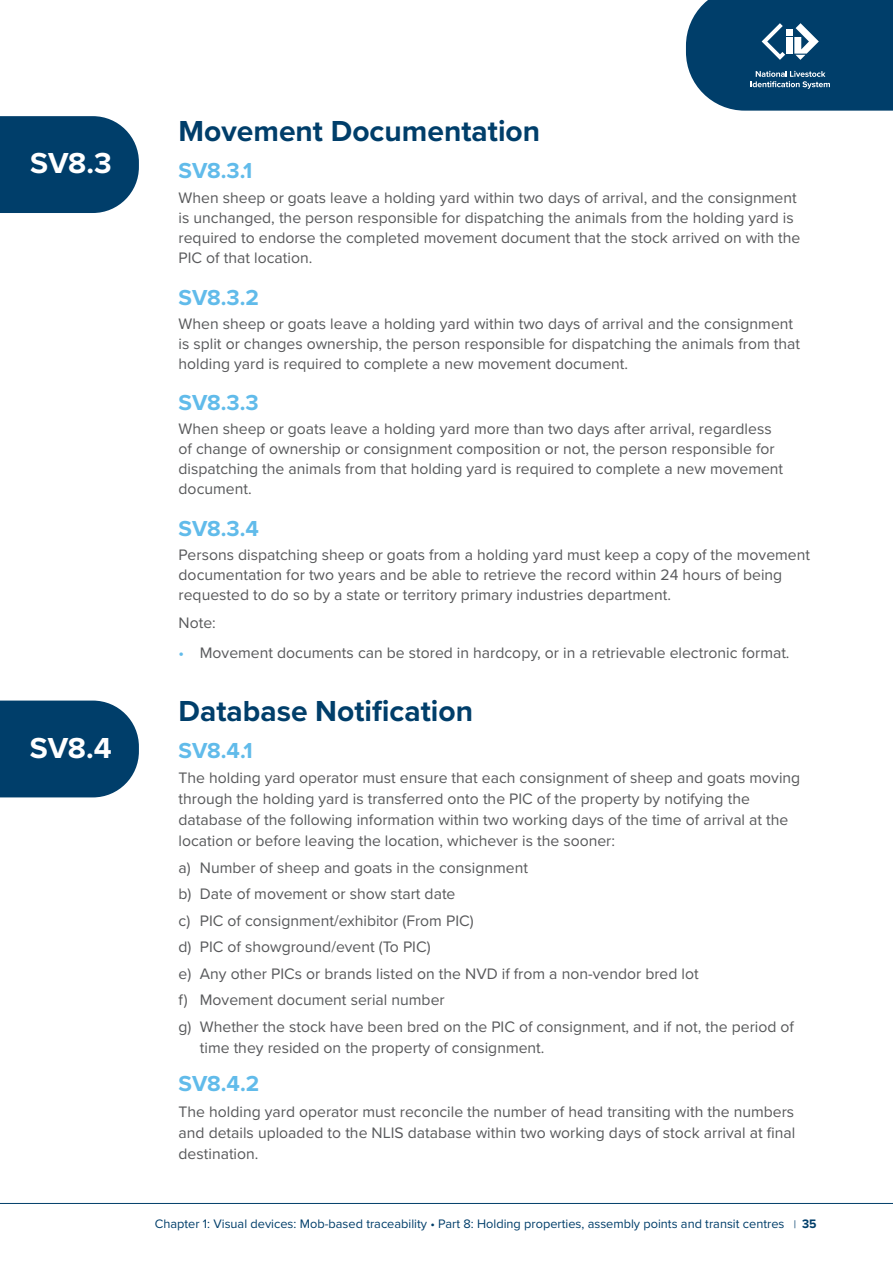
<style>
.page{position:relative;width:893px;height:1263px;background:#fff}
.page>*{position:absolute;margin:0;border:0;box-sizing:border-box;transform-origin:0 0}
.t1{font:700 30px "Proxima Nova";color:#003e6a}
.t2{font:700 30px "Proxima Nova";letter-spacing:-.005em;color:#fff}
.t3{font:700 22.5px "Proxima Nova";letter-spacing:-.005em;color:#61bbea}
.t4{font:15.75px/20px "Proxima Nova";color:#58595b}
.t5{font:12.75px "Proxima Nova";color:#003e6a}
.s1{font-weight:500;color:#61bbea}
.s2{font-size:11.25px}
.s3{font-weight:700}
</style>
<div class="page">
<svg style="left:0;top:116px;width:139px;height:97px;background:#114b74"></svg>
<svg style="left:0;top:700px;width:139px;height:97px;background:#124b74"></svg>
<hr style="left:0;top:1203px;width:893px;height:1px;background:#003e6a">
<svg style="left:686px;top:0;width:207px;height:111px;background:#195178"></svg>
<h1 class="t2" style="left:30px;top:141px;width:83px">SV8.3</h1>
<h1 class="t2" style="left:30px;top:725px;width:83px">SV8.4</h1>
<h1 class="t1" style="left:179px;top:108px;width:363px">Movement Documentation</h1>
<h2 class="t3" style="left:179px;top:154px;width:75px">SV8.3.1</h2>
<p class="t4" style="left:179px;top:187px;width:623px">When sheep or goats leave a holding yard within two days of arrival, and the consignment is unchanged, the person responsible for dispatching the animals from the holding yard is required to endorse the completed movement document that the stock arrived on with the PIC of that location.</p>
<h2 class="t3" style="left:179px;top:280px;width:82px">SV8.3.2</h2>
<p class="t4" style="left:179px;top:313px;width:623px">When sheep or goats leave a holding yard within two days of arrival and the consignment is split or changes ownership, the person responsible for dispatching the animals from that holding yard is required to complete a new movement document.</p>
<h2 class="t3" style="left:179px;top:386px;width:82px">SV8.3.3</h2>
<p class="t4" style="left:179px;top:418px;width:606px">When sheep or goats leave a holding yard more than two days after arrival, regardless of change of ownership or consignment composition or not, the person responsible for dispatching the animals from that holding yard is required to complete a new movement document.</p>
<h2 class="t3" style="left:179px;top:511px;width:82px">SV8.3.4</h2>
<p class="t4" style="left:179px;top:544px;width:633px">Persons dispatching sheep or goats from a holding yard must keep a copy of the movement documentation for two years and be able to retrieve the record within 24 hours of being requested to do so by a state or territory primary industries department.</p>
<p class="t4" style="left:179px;top:612px;width:39px">Note:</p>
<p class="t4" style="left:179px;top:642px;width:612px"><span class="s1">•</span> Movement documents can be stored in hardcopy, or in a retrievable electronic format.</p>
<h1 class="t1" style="left:179px;top:688px;width:296px">Database Notification</h1>
<h2 class="t3" style="left:179px;top:733px;width:76px">SV8.4.1</h2>
<p class="t4" style="left:179px;top:767px;width:623px;line-height:21px">The holding yard operator must ensure that each consignment of sheep and goats moving through the holding yard is transferred onto the PIC of the property by notifying the database of the following information within two working days of the time of arrival at the location or before leaving the location, whichever is the sooner:</p>
<p class="t4" style="left:179px;top:853px;width:617px;line-height:26.5px">a) Number of sheep and goats in the consignment<br>b) Date of movement or show start date<br>c) PIC of consignment/exhibitor (From PIC)<br>d) PIC of showground/event (To PIC)<br>e) Any other PICs or brands listed on the NVD if from a non-vendor bred lot<br>f) Movement document serial number<br>g) Whether the stock have been bred on the PIC of consignment, and if not, the period of</p>
<p class="t4" style="left:200px;top:1037px;width:346px">time they resided on the property of consignment.</p>
<h2 class="t3" style="left:179px;top:1067px;width:82px">SV8.4.2</h2>
<p class="t4" style="left:179px;top:1100px;width:618px;line-height:21px;text-align:justify">The holding yard operator must reconcile the number of head transiting with the numbers and details uploaded to the NLIS database within two working days of stock arrival at final destination.</p>
<p class="t5" style="left:155px;top:1214px;width:663px">Chapter 1: Visual devices: Mob-based traceability • Part 8: Holding properties, assembly points and transit centres <span class="s2">|</span> <span class="s3">35</span></p>
</div>
